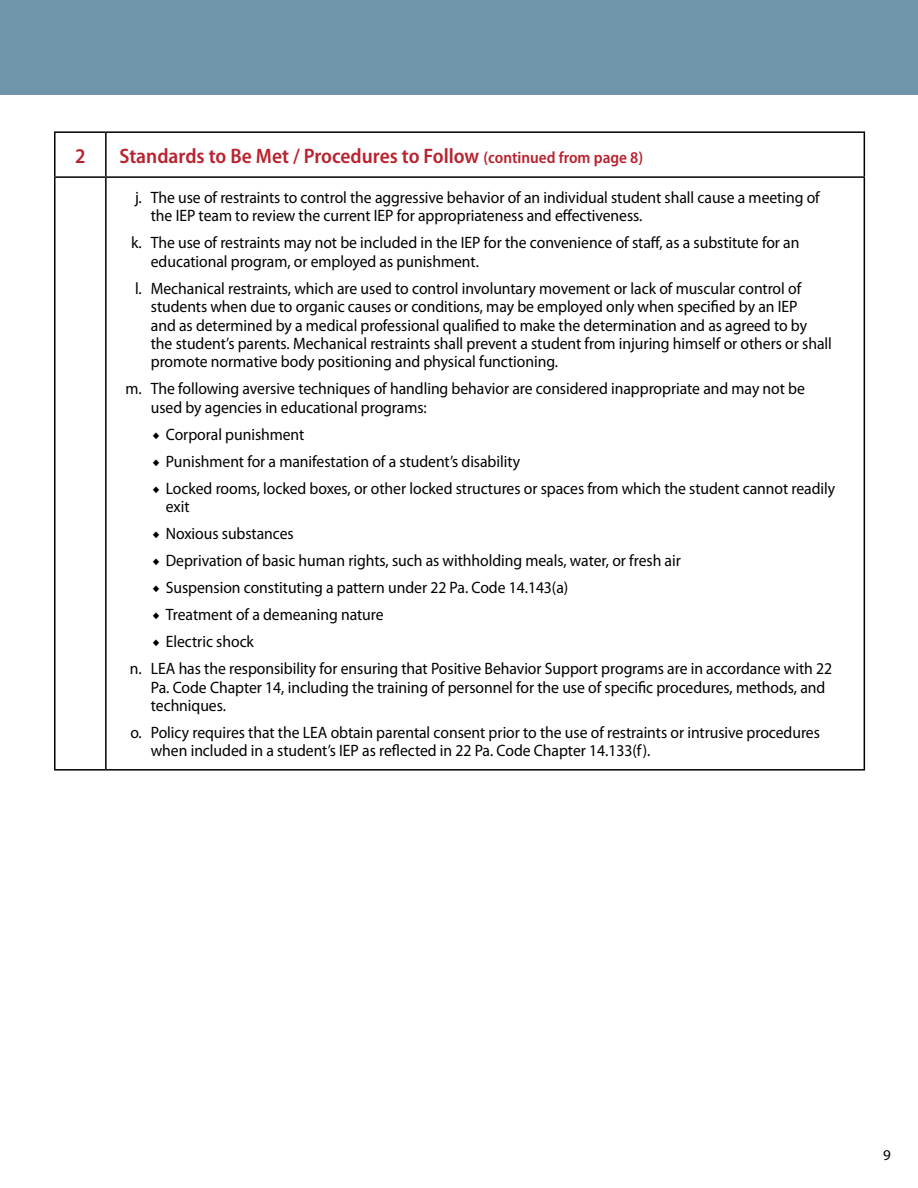
<style>
.page{position:relative;width:918px;height:1188px;background:#fff}
.page>*{position:absolute;margin:0;border:0;box-sizing:border-box;transform-origin:0 0}
.Heading_-_Level_1{font:600 semi-condensed 21px "Myriad Pro";color:#b8232f}
.TABLE_Numbered_Bulle{font:16.5px/18.5px "Myriad Pro";letter-spacing:-.005em;color:#000;scale:.95 1}
.TABLE_-_Bullet_-_Lev{font:16.5px/18.5px "Myriad Pro";letter-spacing:-.005em;color:#000;scale:.95 1}
.t1{font:15px "Myriad Pro";color:#000}
.s1{font-size:16.5px}
.s2{font-family:"Minion Pro"}
</style>
<div class="page">
<div style="left:0;top:0;width:918px;height:94px;background:#7094aa"></div>
<hr style="left:54px;top:131px;width:52px;height:2px;background:#000">
<hr style="left:54px;top:133px;width:2px;height:43px;background:#000">
<hr style="left:106px;top:131px;width:759px;height:2px;background:#000">
<hr style="left:105px;top:133px;width:2px;height:43px;background:#000">
<hr style="left:864px;top:133px;width:1px;height:43px;background:#000">
<hr style="left:54px;top:176px;width:52px;height:2px;background:#000">
<hr style="left:54px;top:178px;width:2px;height:591px;background:#000">
<hr style="left:106px;top:176px;width:759px;height:2px;background:#000">
<hr style="left:105px;top:178px;width:2px;height:591px;background:#000">
<hr style="left:864px;top:178px;width:1px;height:591px;background:#000">
<hr style="left:54px;top:769px;width:52px;height:2px;background:#000">
<hr style="left:106px;top:769px;width:759px;height:2px;background:#000">
<p class="Heading_-_Level_1" style="left:75px;top:144px;width:12px">2</p>
<p class="Heading_-_Level_1" style="left:119px;top:144px;width:525px">Standards to Be Met / Procedures to Follow <span class="s1">(continued from page 8)</span></p>
<p class="TABLE_Numbered_Bulle" style="left:151px;top:189px;width:706px;text-indent:-16px">j. The use of restraints to control the aggressive behavior of an individual student shall cause a meeting of the IEP team to review the current IEP for appropriateness and effectiveness.</p>
<p class="TABLE_Numbered_Bulle" style="left:151px;top:234px;width:684px;text-indent:-20px">k. The use of restraints may not be included in the IEP for the convenience of staff, as a substitute for an educational program, or employed as punishment.</p>
<p class="TABLE_Numbered_Bulle" style="left:151px;top:279px;width:718px;text-indent:-16px">l. Mechanical restraints, which are used to control involuntary movement or lack of muscular control of students when due to organic causes or conditions, may be employed only when specified by an IEP<br>and as determined by a medical professional qualified to make the determination and as agreed to by the student’s parents. Mechanical restraints shall prevent a student from injuring himself or others or shall promote normative body positioning and physical functioning.</p>
<p class="TABLE_Numbered_Bulle" style="left:151px;top:380px;width:690px;text-indent:-25px">m. The following aversive techniques of handling behavior are considered inappropriate and may not be used by agencies in educational programs:</p>
<p class="TABLE_-_Bullet_-_Lev" style="left:152px;top:425px;width:162px"><span class="s2">◆</span> Corporal punishment</p>
<p class="TABLE_-_Bullet_-_Lev" style="left:152px;top:452px;width:389px"><span class="s2">◆</span> Punishment for a manifestation of a student’s disability</p>
<p class="TABLE_-_Bullet_-_Lev" style="left:166px;top:479px;width:706px;text-indent:-14px"><span class="s2">◆</span> Locked rooms, locked boxes, or other locked structures or spaces from which the student cannot readily exit</p>
<p class="TABLE_-_Bullet_-_Lev" style="left:152px;top:525px;width:150px"><span class="s2">◆</span> Noxious substances</p>
<p class="TABLE_-_Bullet_-_Lev" style="left:152px;top:552px;width:558px"><span class="s2">◆</span> Deprivation of basic human rights, such as withholding meals, water, or fresh air</p>
<p class="TABLE_-_Bullet_-_Lev" style="left:152px;top:579px;width:439px"><span class="s2">◆</span> Suspension constituting a pattern under 22 Pa. Code 14.143(a)</p>
<p class="TABLE_-_Bullet_-_Lev" style="left:152px;top:606px;width:245px"><span class="s2">◆</span> Treatment of a demeaning nature</p>
<p class="TABLE_-_Bullet_-_Lev" style="left:152px;top:633px;width:109px"><span class="s2">◆</span> Electric shock</p>
<p class="TABLE_Numbered_Bulle" style="left:151px;top:660px;width:719px;text-indent:-21px">n. LEA has the responsibility for ensuring that Positive Behavior Support programs are in accordance with 22<br>Pa. Code Chapter 14, including the training of personnel for the use of specific procedures, methods, and techniques.</p>
<p class="TABLE_Numbered_Bulle" style="left:151px;top:724px;width:706px;text-indent:-20px">o. Policy requires that the LEA obtain parental consent prior to the use of restraints or intrusive procedures when included in a student’s IEP as reflected in 22 Pa. Code Chapter 14.133(f).</p>
<p class="t1" style="left:883px;top:1147px;width:9px">9</p>
</div>
